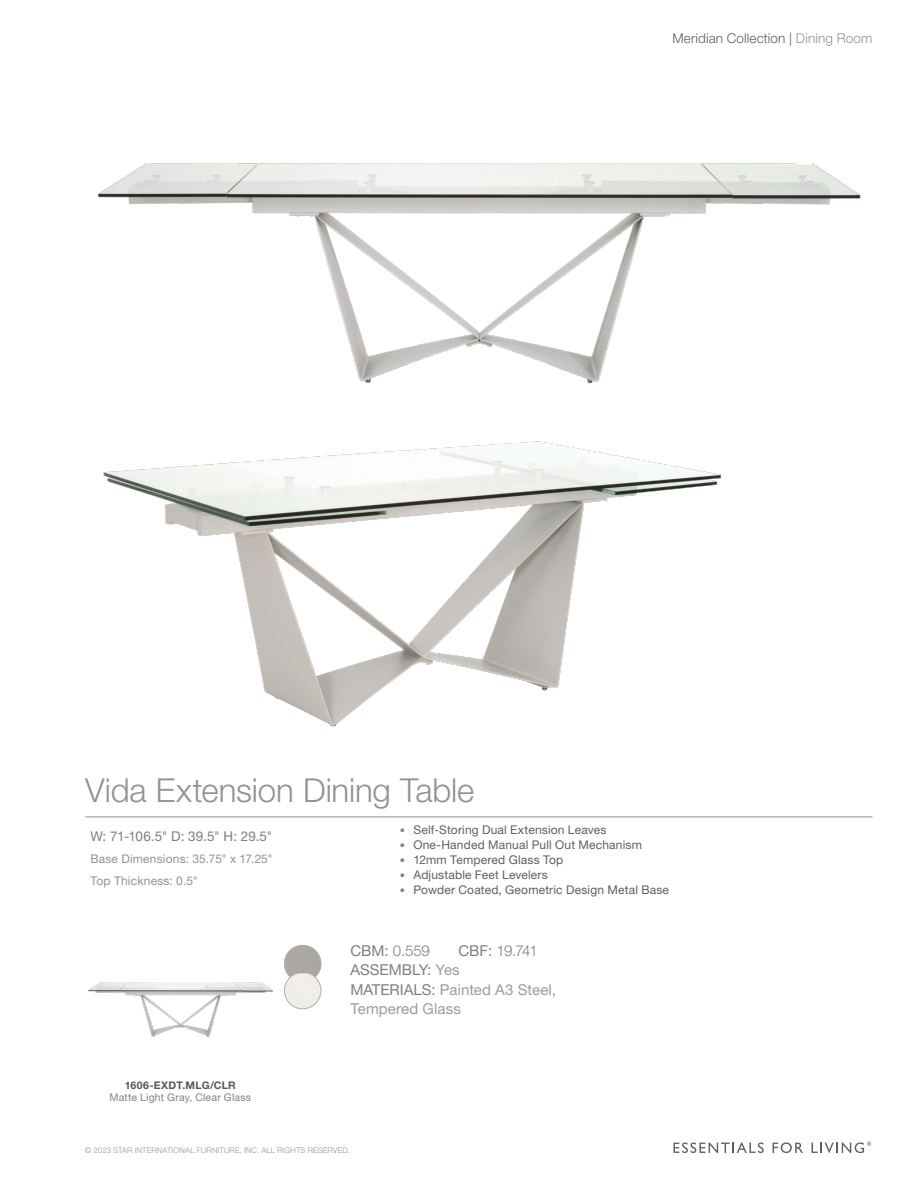
<style>
.page{position:relative;width:915px;height:1191px;background:#fff}
.page>*{position:absolute;margin:0;border:0;box-sizing:border-box;transform-origin:0 0}
.t1{font:300 33px "Helvetica Neue";letter-spacing:-.005em;color:#8f9398}
.t2{font:15px/19.5px "Helvetica Neue";letter-spacing:.005em;color:#9b9ca0}
.t3{font:300 15px "Helvetica Neue";letter-spacing:-.06em;color:#7d7f82}
.t4{font:15px "Helvetica Neue";color:#7d7f82}
.t5{font:300 13.5px "Helvetica Neue";letter-spacing:.01em;color:#5f5f62}
.t6{font:13.5px "Helvetica Neue";color:#7d7f82}
.t7{font:12px "Helvetica Neue";letter-spacing:.015em;color:#5f5f62}
.t8{font:12px "Helvetica Neue";letter-spacing:.015em;color:#8f9398}
.t9{font:10.5px "Helvetica Neue";letter-spacing:.02em;color:#808285}
.t10{font:700 10.5px "Helvetica Neue";letter-spacing:.025em;color:#57585a}
.t11{font:300 7.8px "Helvetica Neue";letter-spacing:.02em;color:#8f9398}
.s1{color:#8f9398}
.s2{font-size:10.5px;color:#808285}
.s3{font-weight:400}
.s4{color:#9b9ca0}
.s5{color:#7d7f82}
</style>
<div class="page">
<svg style="left:673px;top:1142px;width:90px;height:11px"></svg>
<svg style="left:772px;top:1142px;width:30px;height:11px"></svg>
<svg style="left:811px;top:1141px;width:59px;height:12px"></svg>
<hr style="left:85px;top:816px;width:787px;height:1px;background:#8f9398">
<img style="left:98px;top:163px;width:763px;height:221px">
<img style="left:103px;top:441px;width:618px;height:286px">
<img style="left:88px;top:982px;width:185px;height:55px">
<img style="left:284px;top:945px;width:37px;height:37px;border-radius:19px">
<div style="left:284px;top:945px;width:37px;height:37px;border:1px solid #aeafb3;border-radius:50%"></div>
<img style="left:284px;top:972px;width:37px;height:37px;border-radius:19px">
<div style="left:284px;top:972px;width:37px;height:37px;border:1px solid #aeafb3;border-radius:50%"></div>
<p class="t5" style="left:672px;top:29px;width:201px">Meridian Collection | <span class="s1">Dining Room</span></p>
<p class="t1" style="left:85px;top:769px;width:390px">Vida Extension Dining Table</p>
<p class="t6" style="left:90px;top:828px;width:183px">W: 71-106.5" D: 39.5" H: 29.5"</p>
<p class="t8" style="left:90px;top:851px;width:184px">Base Dimensions: 35.75" x 17.25"</p>
<p class="t8" style="left:90px;top:874px;width:109px">Top Thickness: 0.5"</p>
<p class="t10" style="left:125px;top:1078px;width:113px">1606-EXDT.MLG/CLR</p>
<p class="t9" style="left:109px;top:1091px;width:143px">Matte Light Gray, Clear Glass</p>
<p class="t7" style="left:400px;top:822px;width:208px"><span class="s2">•</span> Self-Storing Dual Extension Leaves</p>
<p class="t7" style="left:400px;top:837px;width:243px"><span class="s2">•</span> One-Handed Manual Pull Out Mechanism</p>
<p class="t7" style="left:400px;top:852px;width:165px"><span class="s2">•</span> 12mm Tempered Glass Top</p>
<p class="t7" style="left:400px;top:867px;width:149px"><span class="s2">•</span> Adjustable Feet Levelers</p>
<p class="t7" style="left:400px;top:882px;width:270px"><span class="s2">•</span> Powder Coated, Geometric Design Metal Base</p>
<p class="t3" style="left:350px;top:941px;width:81px"><span class="s3">CBM:</span> 0.559</p>
<p class="t3" style="left:458px;top:941px;width:81px"><span class="s3">CBF:</span> 19.741</p>
<p class="t4" style="left:350px;top:961px;width:111px">ASSEMBLY: <span class="s4">Yes</span></p>
<p class="t2" style="left:350px;top:979px;width:207px"><span class="s5">MATERIALS:</span> Painted A3 Steel,<br>Tempered Glass</p>
<p class="t11" style="left:85px;top:1145px;width:266px">© 2023 STAR INTERNATIONAL FURNITURE, INC. ALL RIGHTS RESERVED.</p>
</div>
